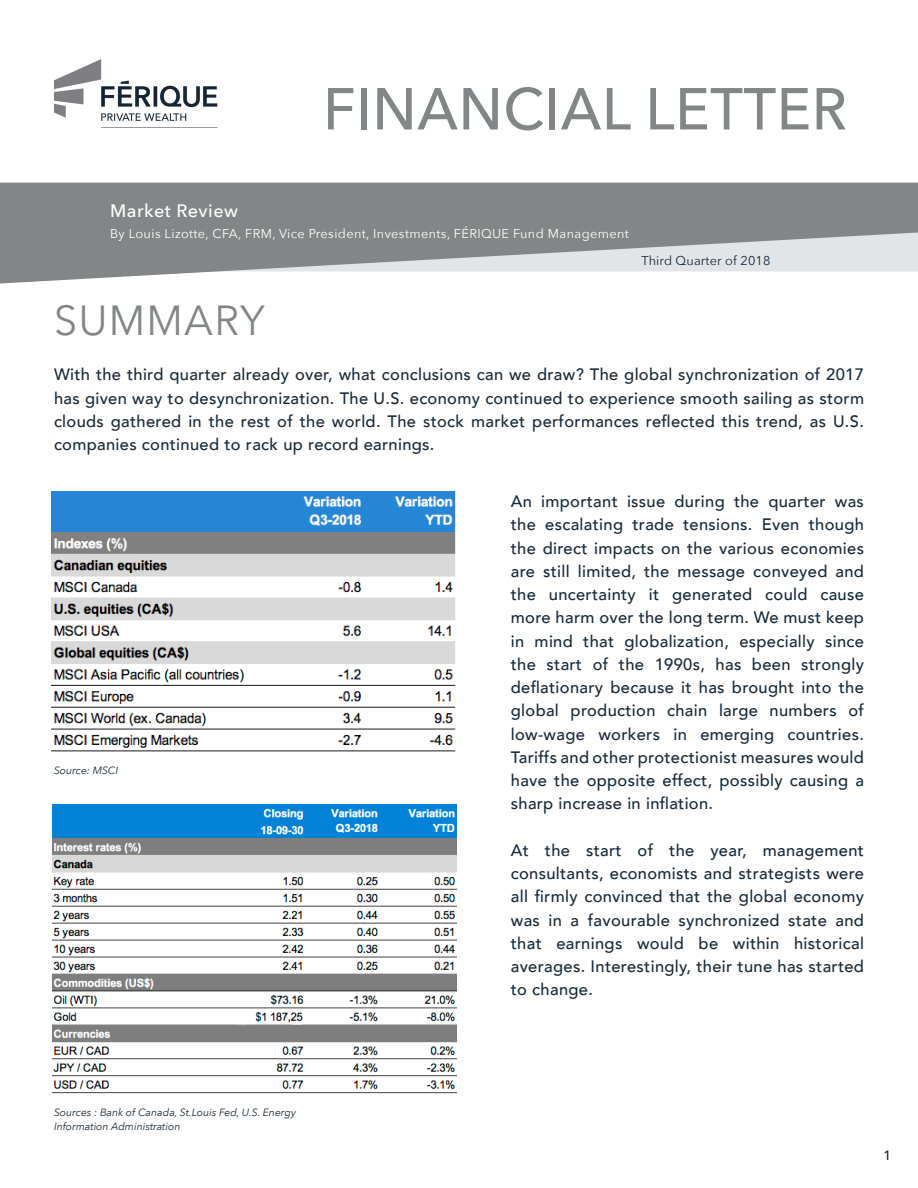
<style>
.page{position:relative;width:918px;height:1188px;background:#fff}
.page>*{position:absolute;margin:0;border:0;box-sizing:border-box;transform-origin:0 0}
.t1{font:500 58.5px "Avenir Next";letter-spacing:.01em;color:#838687}
.t2{font:42px "Avenir Next";letter-spacing:.03em;color:#838687}
.t3{font:500 18px "Avenir Next";letter-spacing:.03em;color:#fff}
.t4{font:500 16.5px/23.2px "Avenir";letter-spacing:.02em;color:#172938;text-align:justify}
.t5{font:500 13.5px "Avenir";color:#231f20}
.t6{font:12.75px "Avenir Next";letter-spacing:.03em;color:#fff}
.t7{font:12.75px "Avenir Next";letter-spacing:.01em;color:#172938}
.t8{font:italic 10.5px/13.5px "Avenir Next";color:#172938}
</style>
<div class="page">
<svg style="left:0;top:183px;width:918px;height:101px;fill:#838687"></svg>
<img style="left:54px;top:59px;width:164px;height:69px">
<img style="left:51px;top:492px;width:405px;height:260px">
<img style="left:53px;top:804px;width:404px;height:290px">
<p class="t1" style="left:323px;top:59px;width:525px">FINANCIAL LETTER</p>
<p class="t3" style="left:110px;top:195px;width:130px">Market Review</p>
<p class="t6" style="left:110px;top:222px;width:520px">By Louis Lizotte, CFA, FRM, Vice President, Investments, FÉRIQUE Fund Management</p>
<p class="t7" style="left:642px;top:249px;width:131px">Third Quarter of 2018</p>
<p class="t2" style="left:54px;top:285px;width:212px">SUMMARY</p>
<p class="t4" style="left:54px;top:362px;width:812px">With the third quarter already over, what conclusions can we draw? The global synchronization of 2017 has given way to desynchronization. The U.S. economy continued to experience smooth sailing as storm clouds gathered in the rest of the world. The stock market performances reflected this trend, as U.S. companies continued to rack up record earnings.</p>
<p class="t8" style="left:54px;top:763px;width:66px">Source: MSCI</p>
<p class="t4" style="left:511px;top:489px;width:355px">An important issue during the quarter was the escalating trade tensions. Even though the direct impacts on the various economies are still limited, the message conveyed and the uncertainty it generated could cause more harm over the long term. We must keep in mind that globalization, especially since the start of the 1990s, has been strongly deflationary because it has brought into the global production chain large numbers of low-wage workers in emerging countries.<br>Tariffs and other protectionist measures would have the opposite effect, possibly causing a sharp increase in inflation.</p>
<p class="t4" style="left:511px;top:838px;width:355px">At the start of the year, management consultants, economists and strategists were all firmly convinced that the global economy was in a favourable synchronized state and that earnings would be within historical averages. Interestingly, their tune has started to change.</p>
<p class="t8" style="left:54px;top:1105px;width:244px">Sources : Bank of Canada, St.Louis Fed, U.S. Energy<br>Information Administration</p>
<p class="t5" style="left:883px;top:1144px;width:9px">1</p>
</div>
